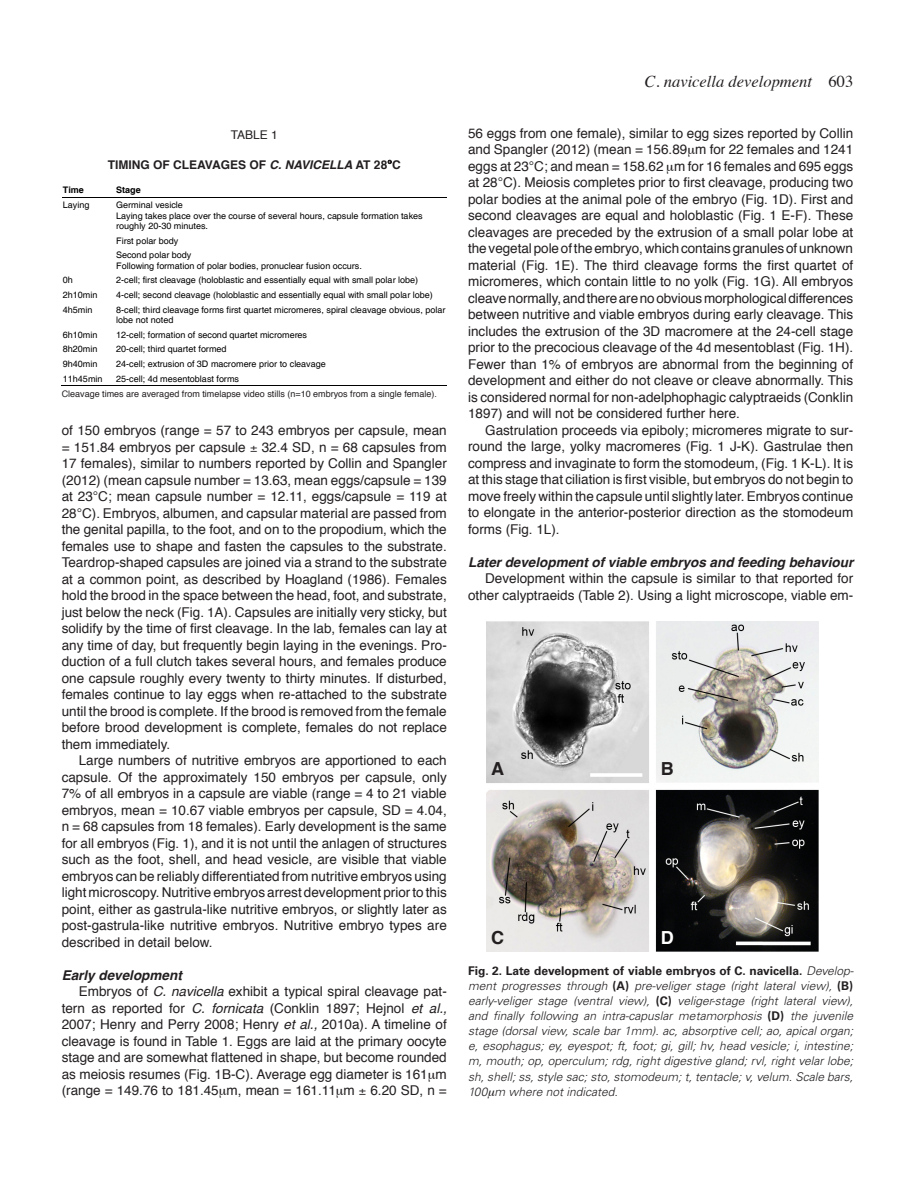
<style>
.page{position:relative;width:915px;height:1191px;background:#fff}
.page>*{position:absolute;margin:0;border:0;box-sizing:border-box;transform-origin:0 0}
._0-PictureA_B_C{font:700 18px "Helvetica";color:#231f20}
._0-PictureA_B_C-2{font:700 18px "Helvetica";color:#fff}
.t1{font:italic 16.5px "Times";color:#231f20}
._0-Texto{font:13.5px/16.5px "Helvetica";color:#231f20;text-align:justify}
._0-TitleSmall-2{font:italic 700 13.5px "Helvetica";color:#231f20}
._0-PictureLegendText{font:italic 300 12px/15px "Univers LT Std";color:#231f20;text-align:justify}
._0-TableTitle_TABLE{font:700 12px "Helvetica";color:#231f20}
._0-TableTitle_TABLE-2{font:12px "Helvetica";color:#231f20}
.t2{font:9px/10.5px "Helvetica";letter-spacing:.005em;color:#000}
._0-TableTexto{font:9px "Helvetica";color:#231f20}
.t3{font:700 9px "Helvetica";letter-spacing:.005em;color:#000}
.s1{font-style:italic}
.s2{font-style:normal}
.s3{font-weight:700;font-style:normal}
</style>
<div class="page">
<hr style="left:63px;top:197px;width:53px;height:1px;background:#000">
<hr style="left:116px;top:197px;width:330px;height:1px;background:#000">
<hr style="left:62px;top:386px;width:54px;height:1px;background:#000">
<hr style="left:115px;top:386px;width:331px;height:1px;background:#000">
<img style="left:486px;top:621px;width:331px;height:331px">
<svg style="left:387px;top:160px;width:5px;height:4px"></svg>
<p class="_0-TableTitle_TABLE-2" style="left:230px;top:125px;width:49px">TABLE 1</p>
<p class="_0-TableTitle_TABLE" style="left:108px;top:155px;width:294px">TIMING OF CLEAVAGES OF <span class="s1">C. NAVICELLA</span> AT 28 C</p>
<p class="t3" style="left:63px;top:185px;width:23px">Time</p>
<p class="t3" style="left:116px;top:185px;width:26px">Stage</p>
<p class="t2" style="left:63px;top:200px;width:28px">Laying</p>
<p class="t2" style="left:116px;top:200px;width:308px">Germinal vesicle<br>Laying takes place over the course of several hours, capsule formation takes roughly 20-30 minutes.</p>
<p class="t2" style="left:116px;top:234px;width:77px;line-height:14.5px">First polar body<br>Second polar body</p>
<p class="t2" style="left:116px;top:261px;width:247px">Following formation of polar bodies, pronuclear fusion occurs.</p>
<p class="t2" style="left:63px;top:275px;width:12px">0h</p>
<p class="t2" style="left:116px;top:275px;width:303px">2-cell; first cleavage (holoblastic and essentially equal with small polar lobe)</p>
<p class="t2" style="left:63px;top:290px;width:36px">2h10min</p>
<p class="t2" style="left:116px;top:290px;width:318px">4-cell; second cleavage (holoblastic and essentially equal with small polar lobe)</p>
<p class="t2" style="left:63px;top:304px;width:31px">4h5min</p>
<p class="t2" style="left:116px;top:304px;width:330px">8-cell; third cleavage forms first quartet micromeres, spiral cleavage obvious, polar lobe not noted</p>
<p class="t2" style="left:63px;top:329px;width:36px">6h10min</p>
<p class="t2" style="left:116px;top:329px;width:192px">12-cell; formation of second quartet micromeres</p>
<p class="t2" style="left:63px;top:344px;width:36px">8h20min</p>
<p class="t2" style="left:116px;top:344px;width:112px">20-cell; third quartet formed</p>
<p class="t2" style="left:63px;top:359px;width:36px">9h40min</p>
<p class="t2" style="left:116px;top:359px;width:211px">24-cell; extrusion of 3D macromere prior to cleavage</p>
<p class="t2" style="left:63px;top:373px;width:41px">11h45min</p>
<p class="t2" style="left:116px;top:373px;width:124px">25-cell; 4d mesentoblast forms</p>
<p class="_0-TableTexto" style="left:62px;top:387px;width:376px">Cleavage times are averaged from timelapse video stills (n=10 embryos from a single female).</p>
<p class="_0-Texto" style="left:62px;top:422px;width:386px">of 150 embryos (range = 57 to 243 embryos per capsule, mean = 151.84 embryos per capsule 32.4 SD, n = 68 capsules from 17 females), similar to numbers reported by Collin and Spangler (2012) (mean capsule number = 13.63, mean eggs/capsule = 139 at 23 C; mean capsule number = 12.11, eggs/capsule = 119 at 28 C). Embryos, albumen, and capsular material are passed from the genital papilla, to the foot, and on to the propodium, which the females use to shape and fasten the capsules to the substrate.<br>Teardrop-shaped capsules are joined via a strand to the substrate at a common point, as described by Hoagland (1986). Females hold the brood in the space between the head, foot, and substrate, just below the neck (Fig. 1A). Capsules are initially very sticky, but solidify by the time of first cleavage. In the lab, females can lay at any time of day, but frequently begin laying in the evenings. Pro&shy;duction of a full clutch takes several hours, and females produce one capsule roughly every twenty to thirty minutes. If disturbed, females continue to lay eggs when re-attached to the substrate until the brood is complete. If the brood is removed from the female before brood development is complete, females do not replace them immediately.</p>
<p class="_0-Texto" style="left:62px;top:752px;width:386px;text-indent:17px">Large numbers of nutritive embryos are apportioned to each capsule. Of the approximately 150 embryos per capsule, only 7% of all embryos in a capsule are viable (range = 4 to 21 viable embryos, mean = 10.67 viable embryos per capsule, SD = 4.04, n = 68 capsules from 18 females). Early development is the same for all embryos (Fig. 1), and it is not until the anlagen of structures such as the foot, shell, and head vesicle, are visible that viable embryos can be reliably differentiated from nutritive embryos using light microscopy. Nutritive embryos arrest development prior to this point, either as gastrula-like nutritive embryos, or slightly later as post-gastrula-like nutritive embryos. Nutritive embryo types are described in detail below.</p>
<p class="_0-TitleSmall-2" style="left:62px;top:964px;width:122px">Early development</p>
<p class="_0-Texto" style="left:62px;top:983px;width:386px;text-indent:17px">Embryos of <span class="s1">C. navicella</span> exhibit a typical spiral cleavage pat&shy;tern as reported for <span class="s1">C. fornicata</span> (Conklin 1897; Hejnol <span class="s1">et al., </span>2007; Henry and Perry 2008; Henry <span class="s1">et al.,</span> 2010a). A timeline of cleavage is found in Table 1. Eggs are laid at the primary oocyte stage and are somewhat flattened in shape, but become rounded as meiosis resumes (Fig. 1B-C). Average egg diameter is 161 m (range = 149.76 to 181.45 m, mean = 161.11 m 6.20 SD, n =</p>
<p class="t1" style="left:644px;top:67px;width:210px">C. navicella development <span class="s2">603</span></p>
<p class="_0-Texto" style="left:468px;top:125px;width:386px">56 eggs from one female), similar to egg sizes reported by Collin and Spangler (2012) (mean = 156.89 m for 22 females and 1241 eggs at 23 C; and mean = 158.62 m for 16 females and 695 eggs at 28 C). Meiosis completes prior to first cleavage, producing two polar bodies at the animal pole of the embryo (Fig. 1D). First and second cleavages are equal and holoblastic (Fig. 1 E-F). These cleavages are preceded by the extrusion of a small polar lobe at the vegetal pole of the embryo, which contains granules of unknown material (Fig. 1E). The third cleavage forms the first quartet of micromeres, which contain little to no yolk (Fig. 1G). All embryos cleave normally, and there are no obvious morphological differences between nutritive and viable embryos during early cleavage. This includes the extrusion of the 3D macromere at the 24-cell stage prior to the precocious cleavage of the 4d mesentoblast (Fig. 1H).<br>Fewer than 1% of embryos are abnormal from the beginning of development and either do not cleave or cleave abnormally. This is considered normal for non-adelphophagic calyptraeids (Conklin 1897) and will not be considered further here.</p>
<p class="_0-Texto" style="left:468px;top:422px;width:386px;text-indent:17px">Gastrulation proceeds via epiboly; micromeres migrate to sur&shy;round the large, yolky macromeres (Fig. 1 J-K). Gastrulae then compress and invaginate to form the stomodeum, (Fig. 1 K-L). It is at this stage that ciliation is first visible, but embryos do not begin to move freely within the capsule until slightly later. Embryos continue to elongate in the anterior-posterior direction as the stomodeum forms (Fig. 1L).</p>
<p class="_0-TitleSmall-2" style="left:468px;top:551px;width:386px">Later development of viable embryos and feeding behaviour</p>
<p class="_0-Texto" style="left:468px;top:571px;width:386px;text-align:right">Development within the capsule is similar to that reported for other calyptraeids (Table 2). Using a light microscope, viable em-</p>
<p class="_0-PictureA_B_C" style="left:491px;top:754px;width:14px">A</p>
<p class="_0-PictureA_B_C" style="left:660px;top:754px;width:14px">B</p>
<p class="_0-PictureA_B_C" style="left:491px;top:923px;width:14px">C</p>
<p class="_0-PictureA_B_C-2" style="left:660px;top:923px;width:14px">D</p>
<p class="_0-PictureLegendText" style="left:468px;top:963px;width:387px"><span class="s3">Fig. 2. Late development of viable embryos of C. navicella.</span> Develop&shy;ment progresses through <span class="s3">(A)</span> pre-veliger stage (right lateral view), <span class="s3">(B) </span>early-veliger stage (ventral view), <span class="s3">(C)</span> veliger-stage (right lateral view), and finally following an intra-capuslar metamorphosis <span class="s3">(D)</span> the juvenile stage (dorsal view, scale bar 1mm). ac, absorptive cell; ao, apical organ; e, esophagus; ey, eyespot; ft, foot; gi, gill; hv, head vesicle; i, intestine; m, mouth; op, operculum; rdg, right digestive gland; rvl, right velar lobe; sh, shell; ss, style sac; sto, stomodeum; t, tentacle; v, velum. Scale bars, 100 m where not indicated.</p>
</div>
